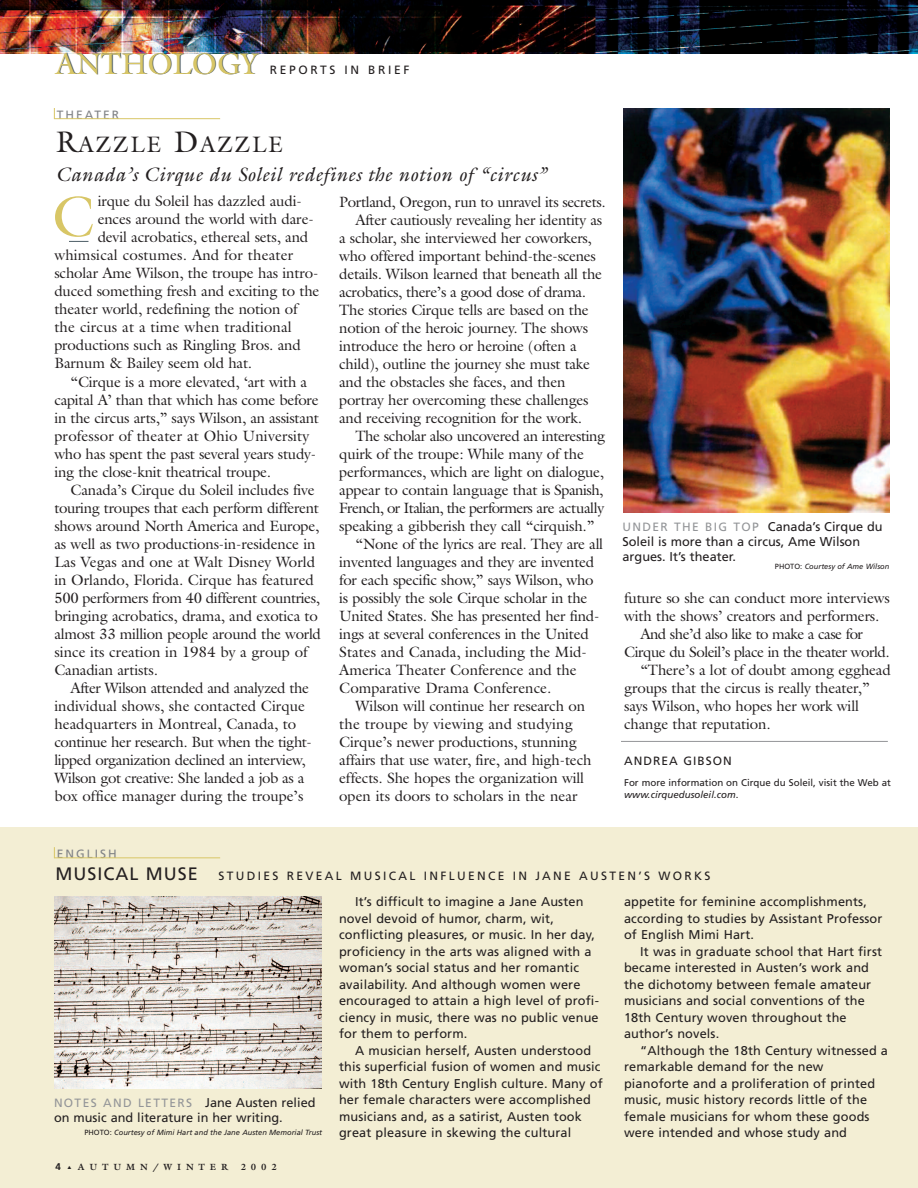
<style>
.page{position:relative;width:918px;height:1188px;background:#fff}
.page>*{position:absolute;margin:0;border:0;box-sizing:border-box;transform-origin:0 0}
.t1{font:57.75px "Galliard";color:#d8c666}
.t2{font:30px "Galliard";color:#d8c666}
.t3{font:22.5px "Galliard";letter-spacing:.075em;color:#231f20}
.t4{font:italic 19.5px "Galliard";letter-spacing:.02em;color:#231f20}
.t5{font:15px/18px "Galliard";letter-spacing:-.01em;color:#231f20}
.t6{font:15px/18px "Galliard";letter-spacing:-.03em;color:#231f20}
.t7{font:15px "Galliard";letter-spacing:.01em;color:#231f20}
.t8{font:15px "Galliard";letter-spacing:-.035em;color:#231f20}
.t9{font:15px "Galliard";letter-spacing:-.045em;color:#231f20}
.t10{font:12.75px/16.5px "Frutiger";letter-spacing:.01em;color:#231f20}
.t11{font:12px "Frutiger";letter-spacing:.195em;color:#231f20}
.t12{font:12px "Frutiger";letter-spacing:.165em;color:#808285}
.t13{font:12px "Frutiger";letter-spacing:.22em;color:#231f20}
.t14{font:12px "Frutiger";letter-spacing:.085em;color:#231f20}
.t15{font:9.75px/12px "Frutiger";color:#231f20}
.t16{font:700 9px "Galliard";letter-spacing:.54em;color:#231f20}
.t17{font:italic 7.5px "Frutiger";color:#231f20}
.s1{font-size:30px}
.s2{font-size:12px;color:#939598}
.s3{font-style:normal}
.s4{font-style:italic}
.s5{font-size:18px}
.s6{font-family:"Frutiger";font-size:9.75px}
</style>
<div class="page">
<div style="left:0;top:828px;width:918px;height:360px;background:#f3eed4"></div>
<hr style="left:54px;top:857px;width:166px;height:1px;background:#d8c666">
<img style="left:0;top:0;width:918px;height:54px">
<hr style="left:54px;top:118px;width:166px;height:1px;background:#d8c666">
<svg style="left:69px;top:241px;width:19px;height:1px"></svg>
<img style="left:54px;top:897px;width:267px;height:192px">
<img style="left:623px;top:108px;width:266px;height:405px">
<hr style="left:621px;top:741px;width:267px;height:1px;background:#939598">
<h2 class="t2" style="left:56px;top:46px;width:204px">ANTHOLOGY</h2>
<p class="t13" style="left:270px;top:65px;width:141px">REPORTS IN BRIEF</p>
<p class="t12" style="left:57px;top:110px;width:64px">THEATER</p>
<h3 class="t3" style="left:56px;top:131px;width:229px"><span class="s1">R</span>AZZLE <span class="s1">D</span>AZZLE</h3>
<h3 class="t4" style="left:56px;top:163px;width:492px">Canada’s Cirque du Soleil redefines the notion of “circus”</h3>
<h1 class="t1" style="left:52px;top:183px;width:44px">C</h1>
<p class="t5" style="left:98px;top:191px;width:206px">irque du Soleil has dazzled audi-</p>
<p class="t5" style="left:98px;top:209px;width:218px">ences around the world with dare-</p>
<p class="t5" style="left:98px;top:227px;width:212px">devil acrobatics, ethereal sets, and</p>
<p class="t7" style="left:54px;top:246px;width:240px">whimsical costumes. And for theater</p>
<p class="t5" style="left:54px;top:263px;width:266px">scholar Ame Wilson, the troupe has intro-</p>
<p class="t5" style="left:54px;top:281px;width:267px">duced something fresh and exciting to the</p>
<p class="t5" style="left:54px;top:299px;width:245px">theater world, redefining the notion of</p>
<p class="t7" style="left:54px;top:318px;width:239px">the circus at a time when traditional</p>
<p class="t5" style="left:54px;top:335px;width:248px">productions such as Ringling Bros. and</p>
<p class="t5" style="left:54px;top:353px;width:199px">Barnum &amp; Bailey seem old hat.</p>
<p class="t5" style="left:54px;top:373px;width:266px;text-indent:16px">“Cirque is a more elevated, ‘art with a capital A’ than that which has come before in the circus arts,” says Wilson, an assistant professor of theater at Ohio University who has spent the past several years study&shy;ing the close-knit theatrical troupe.</p>
<p class="t5" style="left:54px;top:481px;width:268px;text-indent:16px">Canada’s Cirque du Soleil includes five touring troupes that each perform different shows around North America and Europe, as well as two productions-in-residence in Las Vegas and one at Walt Disney World in Orlando, Florida. Cirque has featured 500 performers from 40 different countries, bringing acrobatics, drama, and exotica to almost 33 million people around the world since its creation in 1984 by a group of Canadian artists.</p>
<p class="t6" style="left:54px;top:679px;width:259px;text-indent:16px">After Wilson attended and analyzed the individual shows, she contacted Cirque headquarters in Montreal, Canada, to continue her research. But when the tight&shy;lipped organization declined an interview, Wilson got creative: She landed a job as a box office manager during the troupe’s</p>
<p class="t12" style="left:57px;top:849px;width:62px">ENGLISH</p>
<p class="t6" style="left:339px;top:193px;width:268px">Portland, Oregon, run to unravel its secrets.</p>
<p class="t5" style="left:355px;top:211px;width:248px">After cautiously revealing her identity as</p>
<p class="t5" style="left:339px;top:229px;width:254px">a scholar, she interviewed her coworkers,</p>
<p class="t5" style="left:339px;top:247px;width:258px">who offered important behind-the-scenes</p>
<p class="t5" style="left:339px;top:265px;width:264px">details. Wilson learned that beneath all the</p>
<p class="t6" style="left:339px;top:283px;width:248px">acrobatics, there’s a good dose of drama.</p>
<p class="t5" style="left:339px;top:301px;width:251px">The stories Cirque tells are based on the</p>
<p class="t5" style="left:339px;top:319px;width:250px">notion of the heroic journey. The shows</p>
<p class="t5" style="left:339px;top:337px;width:239px">introduce the hero or heroine (often a</p>
<p class="t5" style="left:339px;top:355px;width:252px">child), outline the journey she must take</p>
<p class="t5" style="left:339px;top:373px;width:228px">and the obstacles she faces, and then</p>
<p class="t5" style="left:339px;top:391px;width:251px">portray her overcoming these challenges</p>
<p class="t5" style="left:339px;top:409px;width:244px">and receiving recognition for the work.</p>
<p class="t6" style="left:355px;top:427px;width:251px">The scholar also uncovered an interesting</p>
<p class="t5" style="left:339px;top:445px;width:246px">quirk of the troupe: While many of the</p>
<p class="t5" style="left:339px;top:463px;width:266px">performances, which are light on dialogue,</p>
<p class="t5" style="left:339px;top:481px;width:266px">appear to contain language that is Spanish,</p>
<p class="t9" style="left:339px;top:499px;width:267px">French, or Italian, the performers are actually</p>
<p class="t5" style="left:339px;top:517px;width:257px">speaking a gibberish they call “cirquish.”</p>
<p class="t5" style="left:355px;top:535px;width:249px">“None of the lyrics are real. They are all</p>
<p class="t5" style="left:339px;top:553px;width:257px">invented languages and they are invented</p>
<p class="t5" style="left:339px;top:571px;width:256px">for each specific show,” says Wilson, who</p>
<p class="t5" style="left:339px;top:589px;width:250px">is possibly the sole Cirque scholar in the</p>
<p class="t5" style="left:339px;top:607px;width:262px">United States. She has presented her find-</p>
<p class="t5" style="left:339px;top:625px;width:251px">ings at several conferences in the United</p>
<p class="t5" style="left:339px;top:643px;width:249px">States and Canada, including the Mid-</p>
<p class="t5" style="left:339px;top:661px;width:239px">America Theater Conference and the</p>
<p class="t5" style="left:339px;top:679px;width:214px">Comparative Drama Conference.</p>
<p class="t5" style="left:355px;top:697px;width:231px">Wilson will continue her research on</p>
<p class="t7" style="left:339px;top:715px;width:235px">the troupe by viewing and studying</p>
<p class="t5" style="left:339px;top:733px;width:239px">Cirque’s newer productions, stunning</p>
<p class="t5" style="left:339px;top:751px;width:254px">affairs that use water, fire, and high-tech</p>
<p class="t5" style="left:339px;top:769px;width:246px">effects. She hopes the organization will</p>
<p class="t5" style="left:339px;top:787px;width:240px">open its doors to scholars in the near</p>
<p class="t10" style="left:622px;top:520px;width:262px;line-height:15px"><span class="s2">UNDER THE BIG TOP</span> Canada’s Cirque du<br>Soleil is more than a circus, Ame Wilson argues. It’s theater.</p>
<p class="t17" style="left:775px;top:563px;width:116px"><span class="s3">PHOTO:</span> Courtesy of Ame Wilson</p>
<p class="t5" style="left:624px;top:589px;width:267px">future so she can conduct more interviews</p>
<p class="t5" style="left:624px;top:607px;width:257px">with the shows’ creators and performers.</p>
<p class="t8" style="left:640px;top:625px;width:224px">And she’d also like to make a case for</p>
<p class="t8" style="left:624px;top:643px;width:267px">Cirque du Soleil’s place in the theater world.</p>
<p class="t5" style="left:640px;top:661px;width:252px">“There’s a lot of doubt among egghead</p>
<p class="t5" style="left:624px;top:679px;width:247px">groups that the circus is really theater,”</p>
<p class="t5" style="left:624px;top:697px;width:236px">says Wilson, who hopes her work will</p>
<p class="t5" style="left:624px;top:715px;width:148px">change that reputation.</p>
<p class="t14" style="left:624px;top:756px;width:109px">ANDREA GIBSON</p>
<p class="t15" style="left:624px;top:777px;width:268px">For more information on Cirque du Soleil, visit the Web at <span class="s4">www.cirquedusoleil.com</span>.</p>
<p class="t11" style="left:56px;top:871px;width:657px"><span class="s5">MUSICAL MUSE</span> STUDIES REVEAL MUSICAL INFLUENCE IN JANE AUSTEN’S WORKS</p>
<p class="t10" style="left:339px;top:895px;width:261px;text-indent:16px">It’s difficult to imagine a Jane Austen novel devoid of humor, charm, wit, conflicting pleasures, or music. In her day, proficiency in the arts was aligned with a woman’s social status and her romantic availability. And although women were encouraged to attain a high level of profi&shy;ciency in music, there was no public venue for them to perform.</p>
<p class="t10" style="left:339px;top:1043px;width:265px;text-indent:16px">A musician herself, Austen understood this superficial fusion of women and music with 18th Century English culture. Many of her female characters were accomplished musicians and, as a satirist, Austen took great pleasure in skewing the cultural</p>
<p class="t10" style="left:624px;top:895px;width:260px">appetite for feminine accomplishments, according to studies by Assistant Professor of English Mimi Hart.</p>
<p class="t10" style="left:624px;top:944px;width:260px;text-indent:16px">It was in graduate school that Hart first became interested in Austen’s work and the dichotomy between female amateur musicians and social conventions of the 18th Century woven throughout the author’s novels.</p>
<p class="t10" style="left:624px;top:1043px;width:266px;text-indent:16px">“Although the 18th Century witnessed a remarkable demand for the new pianoforte and a proliferation of printed music, music history records little of the female musicians for whom these goods were intended and whose study and</p>
<p class="t10" style="left:54px;top:1096px;width:263px;line-height:15px"><span class="s2">NOTES AND LETTERS</span> Jane Austen relied on music and literature in her writing.</p>
<p class="t17" style="left:84px;top:1130px;width:239px"><span class="s3">PHOTO:</span> Courtesy of Mimi Hart and the Jane Austen Memorial Trust</p>
<p class="t16" style="left:56px;top:1161px;width:174px"><span class="s6">4</span> ▲ AUTUMN/WINTER</p>
<p class="t16" style="left:241px;top:1161px;width:38px">2002</p>
</div>
